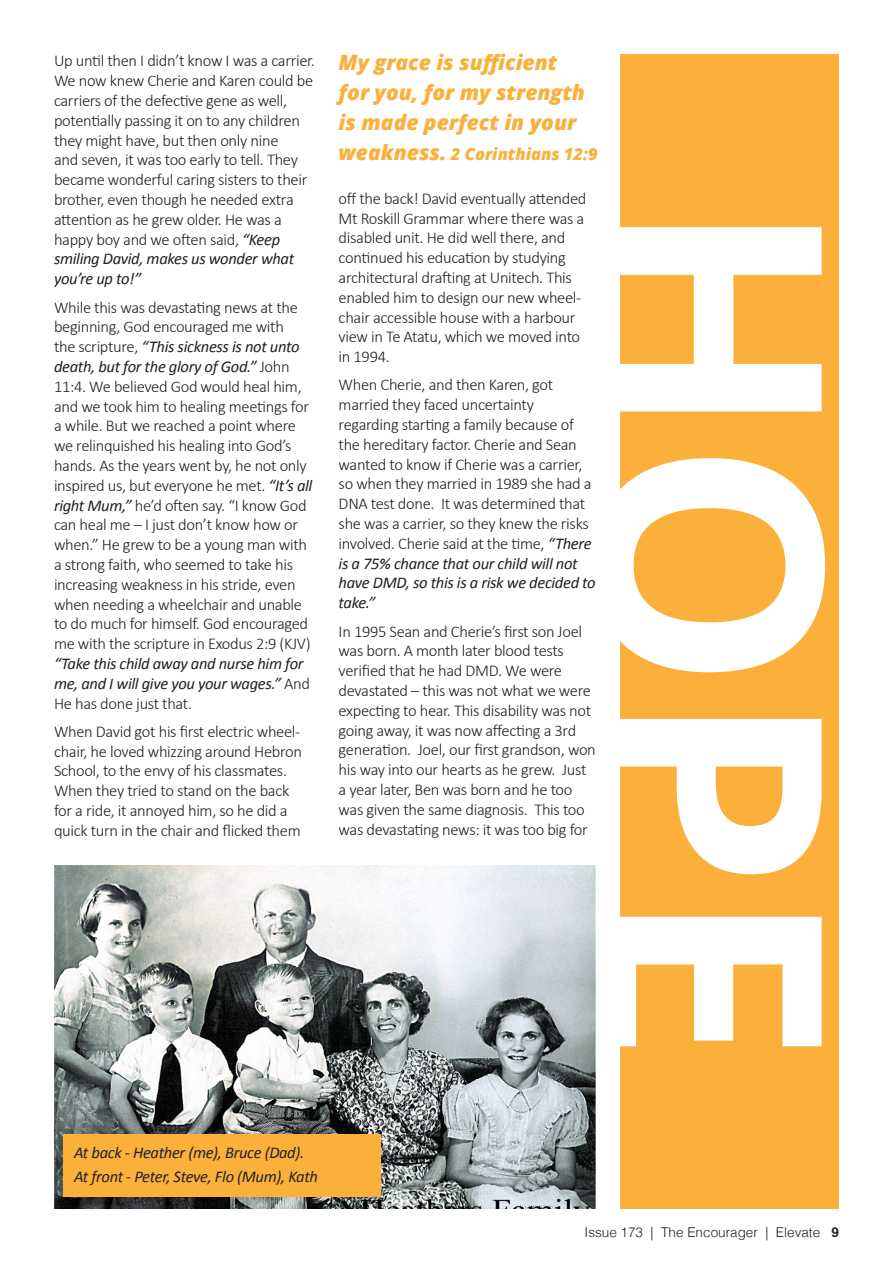
<style>
.page{position:relative;width:893px;height:1263px;background:#fff}
.page>*{position:absolute;margin:0;border:0;box-sizing:border-box;transform-origin:0 0}
.t1{font:700 315px "Open Sans";color:#fff}
.t2{font:italic 800 21px/30px "Open Sans";color:#fbb03b}
.Paragraph_Style_1{font:300 16.5px/19.8px "Calibri";letter-spacing:-.02em;color:#231f20}
.Paragraph_Style_1-2{font:italic 16.5px "Calibri";letter-spacing:-.02em;color:#231f20}
.t3{font:italic 800 16.5px "Open Sans";color:#fbb03b}
.t4{font:300 13.5px "Helvetica";color:#231f20}
.s1{font-weight:400;font-style:italic}
.s2{font-size:21px}
.s3{font-weight:700}
</style>
<div class="page">
<div style="left:621px;top:54px;width:218px;height:1155px;background:#fbb03b"></div>
<img style="left:54px;top:865px;width:541px;height:344px">
<div style="left:64px;top:1134px;width:317px;height:63px;background:#fbb03b"></div>
<p class="Paragraph_Style_1" style="left:54px;top:51px;width:262px">Up until then I didn’t know I was a carrier.<br>We now knew Cherie and Karen could be carriers of the defective gene as well, potentially passing it on to any children they might have, but then only nine<br>and seven, it was too early to tell. They became wonderful caring sisters to their brother, even though he needed extra attention as he grew older. He was a happy boy and we often said, <span class="s1">“Keep smiling David, makes us wonder what you’re up to!”</span></p>
<p class="Paragraph_Style_1" style="left:54px;top:297px;width:260px">While this was devastating news at the beginning, God encouraged me with<br>the scripture, <span class="s1">“This sickness is not unto death, but for the glory of God.”</span> John 11:4. We believed God would heal him, and we took him to healing meetings for a while. But we reached a point where we relinquished his healing into God’s hands. As the years went by, he not only inspired us, but everyone he met. <span class="s1">“It’s all right Mum,”</span> he’d often say. “I know God can heal me – I just don’t know how or when.” He grew to be a young man with a strong faith, who seemed to take his increasing weakness in his stride, even when needing a wheelchair and unable to do much for himself. God encouraged me with the scripture in Exodus 2:9 (KJV) <span class="s1">“Take this child away and nurse him for me, and I will give you your wages.”</span> And He has done just that.</p>
<p class="Paragraph_Style_1" style="left:54px;top:721px;width:250px">When David got his first electric wheel&shy;chair, he loved whizzing around Hebron School, to the envy of his classmates.<br>When they tried to stand on the back for a ride, it annoyed him, so he did a quick turn in the chair and flicked them</p>
<p class="t2" style="left:339px;top:47px;width:248px">My grace is sufficient for you, for my strength is made perfect in your</p>
<p class="t3" style="left:339px;top:142px;width:261px"><span class="s2">weakness.</span> 2 Corinthians 12:9</p>
<p class="Paragraph_Style_1" style="left:339px;top:188px;width:249px">off the back! David eventually attended Mt Roskill Grammar where there was a disabled unit. He did well there, and continued his education by studying architectural drafting at Unitech. This enabled him to design our new wheel&shy;chair accessible house with a harbour view in Te Atatu, which we moved into in 1994.</p>
<p class="Paragraph_Style_1" style="left:339px;top:375px;width:259px">When Cherie, and then Karen, got married they faced uncertainty regarding starting a family because of the hereditary factor. Cherie and Sean wanted to know if Cherie was a carrier, so when they married in 1989 she had a DNA test done. It was determined that she was a carrier, so they knew the risks involved. Cherie said at the time, <span class="s1">“There is a 75% chance that our child will not have DMD, so this is a risk we decided to take.”</span></p>
<p class="Paragraph_Style_1" style="left:339px;top:621px;width:259px">In 1995 Sean and Cherie’s first son Joel was born. A month later blood tests verified that he had DMD. We were devastated – this was not what we were expecting to hear. This disability was not going away, it was now affecting a 3rd generation. Joel, our first grandson, won his way into our hearts as he grew. Just a year later, Ben was born and he too was given the same diagnosis. This too was devastating news: it was too big for</p>
<p class="t1" style="left:933px;top:199px;width:867px;rotate:90deg">HOPE</p>
<p class="Paragraph_Style_1-2" style="left:74px;top:1140px;width:232px">At back - Heather (me), Bruce (Dad).</p>
<p class="Paragraph_Style_1-2" style="left:74px;top:1165px;width:245px">At front - Peter, Steve, Flo (Mum), Kath</p>
<p class="t4" style="left:585px;top:1221px;width:256px">Issue 173 | The Encourager | Elevate <span class="s3">9</span></p>
</div>
